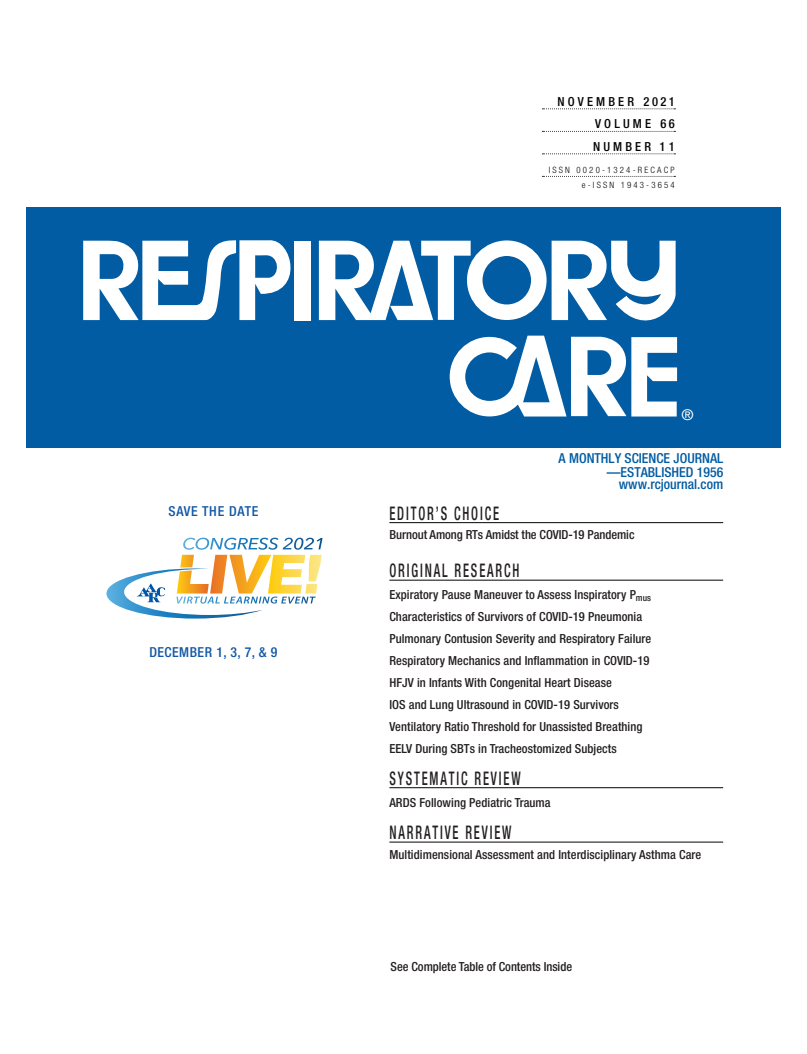
<style>
.page{position:relative;width:807px;height:1054px;background:#fff}
.page>*{position:absolute;margin:0;border:0;box-sizing:border-box;transform-origin:0 0}
.t1{font:500 condensed 18.75px "Helvetica Neue LT Std";letter-spacing:.15em;color:#231f20;scale:.67 1}
.t2{font:14.75px "Helvetica";color:#fff}
.t3{font:500 condensed 13.75px/13.8px "Helvetica Neue LT Std";color:#015ca3;text-align:right}
.t4{font:500 condensed 13.75px "Helvetica Neue LT Std";letter-spacing:.035em;color:#1157a5}
.t5{font:500 condensed 13.75px "Helvetica Neue LT Std";letter-spacing:.055em;color:#1157a5}
.t6{font:500 condensed 12.5px/21.9px "Helvetica Neue LT Std";letter-spacing:.005em;color:#231f20}
.t7{font:500 condensed 12.5px/22.5px "Helvetica Neue LT Std";letter-spacing:.25em;color:#040503;text-align:justify}
.t8{font:300 condensed 8.75px/15px "Helvetica Neue LT Std";letter-spacing:.25em;color:#040503;text-align:right}
</style>
<div class="page">
<div style="left:26px;top:208px;width:754px;height:240px;background:#015ca3"></div>
<div style="left:295px;top:241px;width:16px;height:79px;background:#fff"></div>
<svg style="left:83px;top:240px;width:212px;height:80px"></svg>
<svg style="left:319px;top:241px;width:357px;height:175px"></svg>
<svg style="left:542px;top:109px;width:133px;height:1px"></svg>
<svg style="left:542px;top:131px;width:133px;height:1px"></svg>
<svg style="left:542px;top:154px;width:133px;height:1px"></svg>
<svg style="left:542px;top:176px;width:133px;height:1px"></svg>
<hr style="left:389px;top:522px;width:333px;height:1px;background:#040503">
<hr style="left:389px;top:580px;width:333px;height:1px;background:#040503">
<hr style="left:389px;top:787px;width:333px;height:1px;background:#040503">
<hr style="left:389px;top:842px;width:333px;height:1px;background:#040503">
<svg style="left:106px;top:538px;width:215px;height:80px"></svg>
<p class="t5" style="left:168px;top:502px;width:91px">SAVE THE DATE</p>
<p class="t4" style="left:149px;top:644px;width:130px">DECEMBER 1, 3, 7, &amp; 9</p>
<p class="t7" style="left:593px;top:90px;width:83px;text-indent:-36px">NOVEMBER 2021<br>VOLUME 66<br>NUMBER 11</p>
<p class="t8" style="left:548px;top:163px;width:127px">ISSN 0020-1324-RECACP e-ISSN 1943-3654</p>
<p class="t2" style="left:682px;top:406px;width:12px">®</p>
<p class="t3" style="left:558px;top:451px;width:166px">A MONTHLY SCIENCE JOURNAL —ESTABLISHED 1956</p>
<p class="t3" style="left:618px;top:477px;width:106px">www.rcjournal.com</p>
<h1 class="t1" style="left:389px;top:502px;width:165px">EDITOR’S CHOICE</h1>
<p class="t6" style="left:389px;top:524px;width:246px">Burnout Among RTs Amidst the COVID-19 Pandemic</p>
<h1 class="t1" style="left:389px;top:560px;width:196px">ORIGINAL RESEARCH</h1>
<p class="t6" style="left:389px;top:584px;width:263px">Expiratory Pause Maneuver to Assess Inspiratory P<sub>mus </sub>Characteristics of Survivors of COVID-19 Pneumonia Pulmonary Contusion Severity and Respiratory Failure Respiratory Mechanics and Inflammation in COVID-19<br>HFJV in Infants With Congenital Heart Disease<br>IOS and Lung Ultrasound in COVID-19 Survivors Ventilatory Ratio Threshold for Unassisted Breathing EELV During SBTs in Tracheostomized Subjects</p>
<h1 class="t1" style="left:389px;top:767px;width:197px">SYSTEMATIC REVIEW</h1>
<p class="t6" style="left:389px;top:791px;width:163px">ARDS Following Pediatric Trauma</p>
<h1 class="t1" style="left:389px;top:821px;width:184px">NARRATIVE REVIEW</h1>
<p class="t6" style="left:389px;top:843px;width:313px">Multidimensional Assessment and Interdisciplinary Asthma Care</p>
<p class="t6" style="left:390px;top:956px;width:183px">See Complete Table of Contents Inside</p>
</div>
